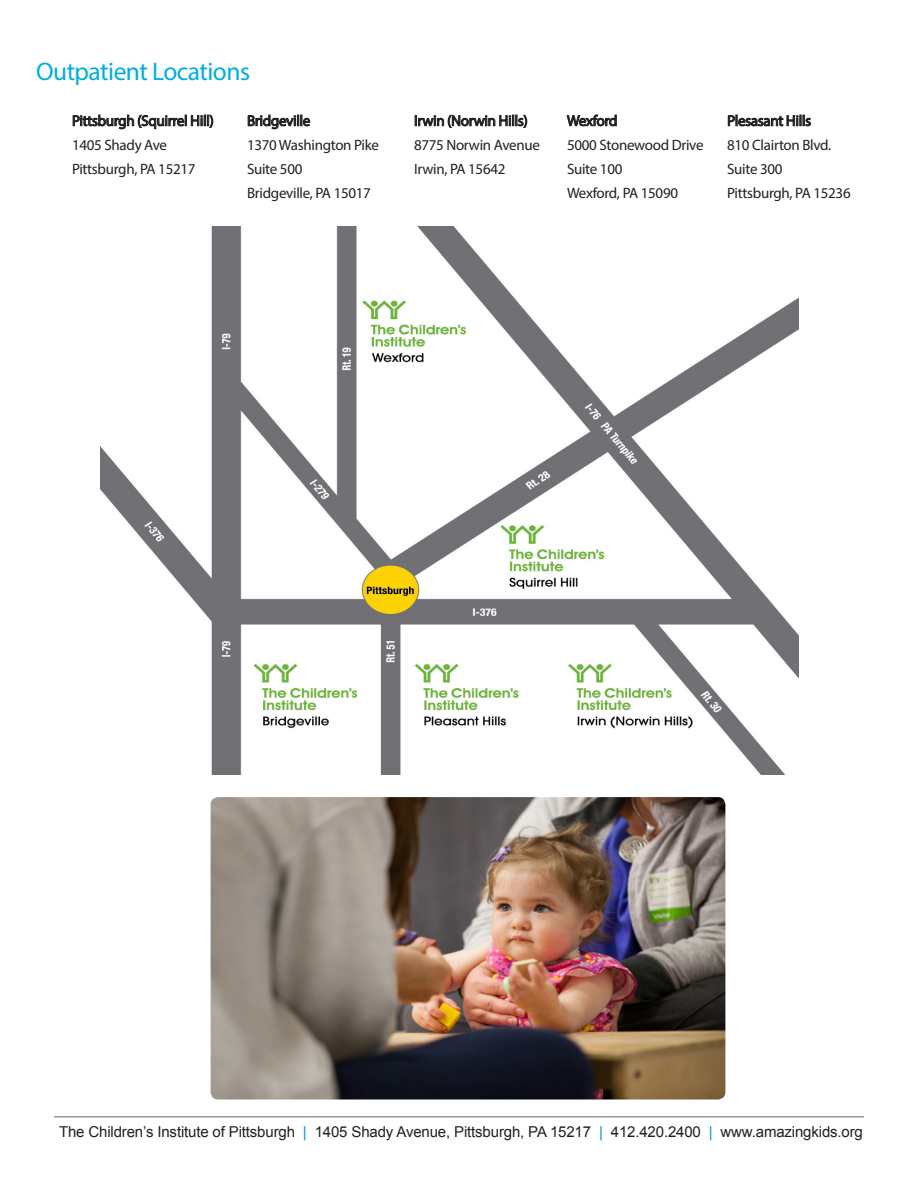
<style>
.page{position:relative;width:918px;height:1188px;background:#fff}
.page>*{position:absolute;margin:0;border:0;box-sizing:border-box;transform-origin:0 0}
.t1{font:25.5px "Myriad Pro";letter-spacing:-.02em;color:#00aedc}
.t2{font:15px/24px "Myriad Pro";letter-spacing:-.02em;color:#231f20}
.t3{font:15px "Arial";letter-spacing:-.01em;color:#231f20}
.s1{color:#0094d5}
</style>
<div class="page">
<svg style="left:72px;top:114px;width:142px;height:16px"></svg>
<svg style="left:247px;top:114px;width:64px;height:16px"></svg>
<svg style="left:415px;top:114px;width:113px;height:14px"></svg>
<svg style="left:566px;top:114px;width:51px;height:13px"></svg>
<hr style="left:54px;top:1116px;width:810px;height:2px;background:#99989b">
<svg style="left:728px;top:114px;width:83px;height:13px"></svg>
<img style="left:211px;top:797px;width:514px;height:303px">
<img style="left:101px;top:226px;width:697px;height:549px">
<h1 class="t1" style="left:36px;top:56px;width:216px">Outpatient Locations</h1>
<p class="t2" style="left:72px;top:108px;width:143px">Pittsburgh (Squirrel Hill)<br>1405 Shady Ave<br>Pittsburgh, PA 15217</p>
<p class="t2" style="left:247px;top:108px;width:134px">Bridgeville<br>1370 Washington Pike<br>Suite 500<br>Bridgeville, PA 15017</p>
<p class="t2" style="left:414px;top:108px;width:127px">Irwin (Norwin Hills)<br>8775 Norwin Avenue<br>Irwin, PA 15642</p>
<p class="t2" style="left:567px;top:108px;width:138px">Wexford<br>5000 Stonewood Drive<br>Suite 100<br>Wexford, PA 15090</p>
<p class="t2" style="left:727px;top:108px;width:125px">Plesasant Hills<br>810 Clairton Blvd.<br>Suite 300<br>Pittsburgh, PA 15236</p>
<p class="t3" style="left:59px;top:1122px;width:805px">The Children’s Institute of Pittsburgh <span class="s1">|</span> 1405 Shady Avenue, Pittsburgh, PA 15217 <span class="s1">|</span> 412.420.2400 <span class="s1">|</span> www.amazingkids.org</p>
</div>
